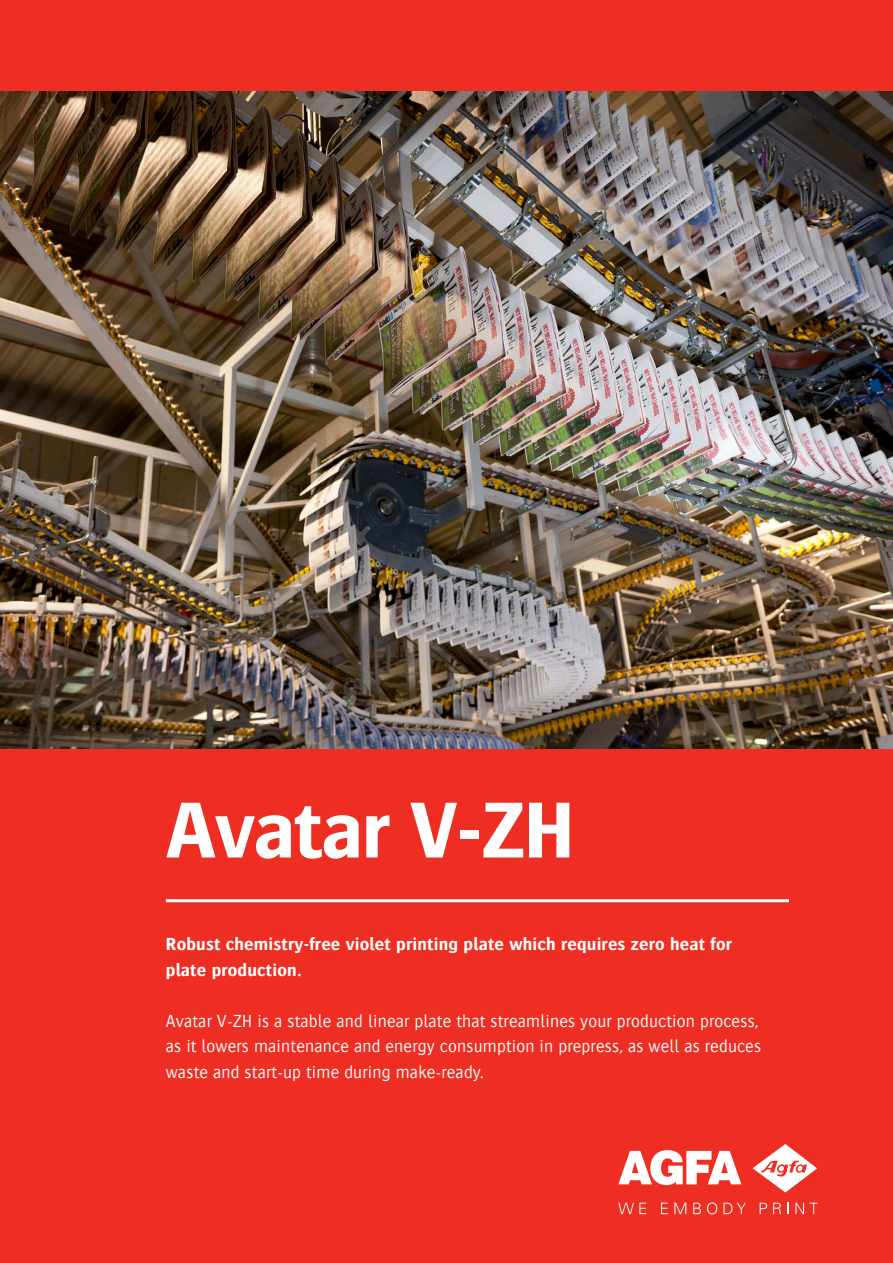
<style>
.page{position:relative;width:893px;height:1263px;background:#ee2e22}
.page>*{position:absolute;margin:0;border:0;box-sizing:border-box;transform-origin:0 0}
.t1{font:700 82.5px "Bosis For Agfa";letter-spacing:-.02em;color:#fff}
.BodytextWhite{font:300 18px/25.5px "Bosis For Agfa";letter-spacing:.01em;color:#fff}
.BodytextWhite-2{font:700 18px/25.5px "Bosis For Agfa";letter-spacing:.01em;color:#fff}
</style>
<div class="page">
<img style="left:0;top:92px;width:893px;height:656px">
<svg style="left:618px;top:1150px;width:123px;height:35px"></svg>
<svg style="left:753px;top:1144px;width:64px;height:48px"></svg>
<svg style="left:618px;top:1203px;width:28px;height:11px"></svg>
<svg style="left:661px;top:1203px;width:7px;height:11px"></svg>
<svg style="left:674px;top:1203px;width:12px;height:11px"></svg>
<svg style="left:693px;top:1203px;width:8px;height:11px"></svg>
<svg style="left:707px;top:1202px;width:10px;height:12px"></svg>
<svg style="left:723px;top:1203px;width:23px;height:11px"></svg>
<svg style="left:760px;top:1202px;width:7px;height:12px"></svg>
<svg style="left:773px;top:1203px;width:8px;height:11px"></svg>
<svg style="left:787px;top:1202px;width:2px;height:12px"></svg>
<svg style="left:795px;top:1203px;width:23px;height:11px"></svg>
<hr style="left:166px;top:899px;width:623px;height:3px;background:#fff">
<p class="t1" style="left:166px;top:784px;width:410px">Avatar V-ZH</p>
<p class="BodytextWhite-2" style="left:166px;top:931px;width:568px">Robust chemistry-free violet printing plate which requires zero heat for plate production.</p>
<p class="BodytextWhite" style="left:166px;top:1008px;width:597px">Avatar V-ZH is a stable and linear plate that streamlines your production process, as it lowers maintenance and energy consumption in prepress, as well as reduces waste and start-up time during make-ready.</p>
</div>
